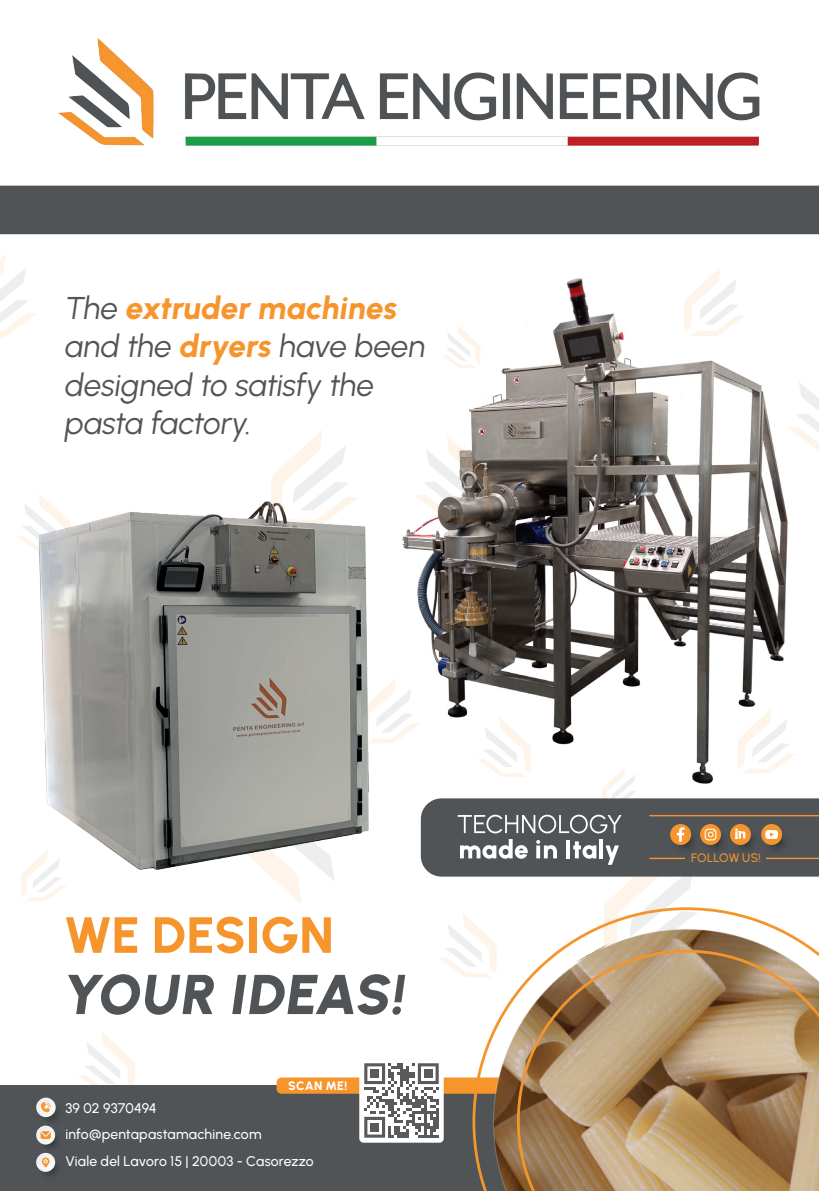
<style>
.page{position:relative;width:819px;height:1191px;background:#fff}
.page>*{position:absolute;margin:0;border:0;box-sizing:border-box;transform-origin:0 0}
.t1{font:italic 900 56px "Urbanist";letter-spacing:.005em;color:#515456}
.t2{font:800 50.75px "Urbanist";letter-spacing:-.005em;color:#f7952d}
.t3{font:italic 31.5px/38.5px "Urbanist";letter-spacing:-.005em;color:#525457}
.t4{font:500 14px/27.5px "Urbanist";letter-spacing:.015em;color:#fff}
.t5{font:500 12.25px "Urbanist";color:#f7952d}
.t6{font:800 12.25px "Urbanist";letter-spacing:.015em;color:#fff}
.s1{font-weight:800;color:#f7952d}
</style>
<div class="page">
<img style="left:402px;top:278px;width:386px;height:506px">
<img style="left:595px;top:763px;width:50px;height:35px">
<img style="left:17px;top:494px;width:30px;height:55px">
<img style="left:79px;top:1032px;width:56px;height:53px">
<img style="left:263px;top:869px;width:71px;height:34px">
<div style="left:0;top:1085px;width:819px;height:106px;background:#515456"></div>
<img style="left:58px;top:38px;width:702px;height:108px">
<svg style="left:34px;top:1125px;width:31px;height:31px"></svg>
<svg style="left:36px;top:1125px;width:19px;height:19px"></svg>
<svg style="left:37px;top:1126px;width:17px;height:17px"></svg>
<svg style="left:41px;top:1131px;width:10px;height:8px"></svg>
<svg style="left:34px;top:1152px;width:31px;height:31px"></svg>
<svg style="left:36px;top:1152px;width:19px;height:19px"></svg>
<div style="left:37px;top:1153px;width:17px;height:18px;background:#f2f3f4;border-radius:9px"></div>
<svg style="left:42px;top:1157px;width:8px;height:10px"></svg>
<svg style="left:34px;top:1097px;width:32px;height:32px"></svg>
<svg style="left:36px;top:1097px;width:20px;height:20px"></svg>
<div style="left:37px;top:1098px;width:18px;height:18px;background:#f3f3f4;border-radius:9px"></div>
<svg style="left:41px;top:1102px;width:10px;height:10px"></svg>
<img style="left:408px;top:428px;width:99px;height:103px">
<img style="left:368px;top:674px;width:57px;height:76px">
<img style="left:672px;top:268px;width:78px;height:75px">
<img style="left:438px;top:322px;width:49px;height:50px">
<img style="left:21px;top:862px;width:45px;height:39px">
<img style="left:0;top:255px;width:37px;height:84px">
<img style="left:781px;top:362px;width:38px;height:100px">
<img style="left:35px;top:501px;width:333px;height:368px">
<img style="left:472px;top:712px;width:69px;height:71px">
<div style="left:276px;top:1077px;width:240px;height:16px;background:#f7952d;border-radius:5px"></div>
<div style="left:359px;top:1058px;width:84px;height:84px;background:#fff;border-radius:4px"></div>
<img style="left:726px;top:703px;width:69px;height:77px">
<svg style="left:421px;top:798px;width:398px;height:60px"></svg>
<div style="left:685px;top:856px;width:80px;height:5px;background:#515456"></div>
<img style="left:421px;top:858px;width:398px;height:285px">
<svg style="left:472px;top:907px;width:347px;height:284px"></svg>
<svg style="left:364px;top:1063px;width:74px;height:74px"></svg>
<div style="left:370px;top:1122px;width:9px;height:9px;background:#5a5a5b"></div>
<div style="left:0;top:186px;width:819px;height:48px;background:#515456"></div>
<p class="t3" style="left:65px;top:287px;width:362px">The <span class="s1">extruder machines </span>and the <span class="s1">dryers</span> have been designed to satisfy the pasta factory.</p>
<h2 class="t2" style="left:64px;top:899px;width:272px">WE DESIGN</h2>
<h1 class="t1" style="left:64px;top:954px;width:344px">YOUR IDEAS!</h1>
<p class="t4" style="left:65px;top:1094px;width:93px">39 02 9370494</p>
<p class="t6" style="left:288px;top:1077px;width:61px">SCAN ME!</p>
<p class="t4" style="left:65px;top:1119px;width:250px">info@pentapastamachine.com<br>Viale del Lavoro 15 | 20003 - Casorezzo</p>
<p class="t5" style="left:691px;top:849px;width:71px">FOLLOW US!</p>
</div>
